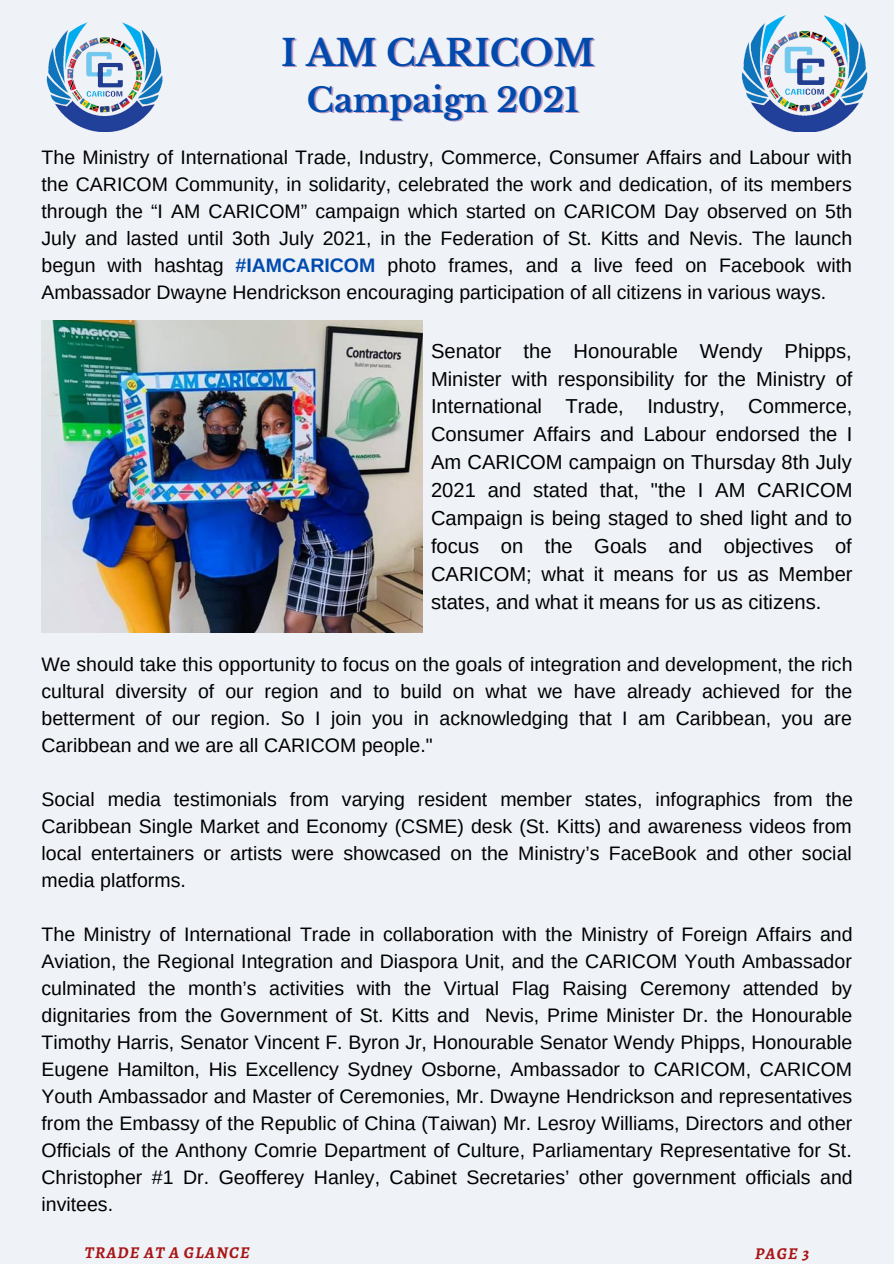
<style>
.page{position:relative;width:894px;height:1264px;background:#fff}
.page>*{position:absolute;margin:0;border:0;box-sizing:border-box;transform-origin:0 0}
.t1{font:700 36px "Libre Baskerville";color:#004aad}
.t2{font:700 33px "Libre Baskerville";color:#004aad}
.t3{font:20.1px/27.9px "Arimo";color:#000;text-align:justify}
.t4{font:19.5px/27px "Arimo";color:#000;text-align:justify}
.t5{font:italic 700 16.5px "Alegreya";letter-spacing:.07em;color:#a81515}
.s1{font-weight:700;color:#004aad}
</style>
<div class="page">
<div style="left:0;top:0;width:893px;height:1263px;background:#eff2f7"></div>
<img style="left:46px;top:22px;width:117px;height:110px">
<img style="left:741px;top:15px;width:127px;height:117px">
<img style="left:42px;top:320px;width:380px;height:312px">
<h1 class="t1" style="left:281px;top:31px;width:315px">I AM CARICOM</h1>
<h2 class="t2" style="left:307px;top:80px;width:273px">Campaign 2021</h2>
<p class="t4" style="left:42px;top:143px;width:812px">The Ministry of International Trade, Industry, Commerce, Consumer Affairs and Labour with the CARICOM Community, in solidarity, celebrated the work and dedication, of its members through the “I AM CARICOM” campaign which started on CARICOM Day observed on 5th July and lasted until 3oth July 2021, in the Federation of St. Kitts and Nevis. The launch begun with hashtag <span class="s1">#IAMCARICOM</span> photo frames, and a live feed on Facebook with Ambassador Dwayne Hendrickson encouraging participation of all citizens in various ways.</p>
<p class="t3" style="left:431px;top:336px;width:423px">Senator the Honourable Wendy Phipps, Minister with responsibility for the Ministry of International Trade, Industry, Commerce, Consumer Affairs and Labour endorsed the I Am CARICOM campaign on Thursday 8th July 2021 and stated that, "the I AM CARICOM Campaign is being staged to shed light and to focus on the Goals and objectives of CARICOM; what it means for us as Member states, and what it means for us as citizens.</p>
<p class="t4" style="left:42px;top:650px;width:812px">We should take this opportunity to focus on the goals of integration and development, the rich cultural diversity of our region and to build on what we have already achieved for the betterment of our region. So I join you in acknowledging that I am Caribbean, you are Caribbean and we are all CARICOM people."</p>
<p class="t4" style="left:42px;top:785px;width:812px">Social media testimonials from varying resident member states, infographics from the Caribbean Single Market and Economy (CSME) desk (St. Kitts) and awareness videos from local entertainers or artists were showcased on the Ministry’s FaceBook and other social media platforms.</p>
<p class="t4" style="left:42px;top:920px;width:812px">The Ministry of International Trade in collaboration with the Ministry of Foreign Affairs and Aviation, the Regional Integration and Diaspora Unit, and the CARICOM Youth Ambassador culminated the month’s activities with the Virtual Flag Raising Ceremony attended by dignitaries from the Government of St. Kitts and Nevis, Prime Minister Dr. the Honourable Timothy Harris, Senator Vincent F. Byron Jr, Honourable Senator Wendy Phipps, Honourable Eugene Hamilton, His Excellency Sydney Osborne, Ambassador to CARICOM, CARICOM Youth Ambassador and Master of Ceremonies, Mr. Dwayne Hendrickson and representatives from the Embassy of the Republic of China (Taiwan) Mr. Lesroy Williams, Directors and other Officials of the Anthony Comrie Department of Culture, Parliamentary Representative for St.<br>Christopher #1 Dr. Geofferey Hanley, Cabinet Secretaries’ other government officials and invitees.</p>
<p class="t5" style="left:85px;top:1241px;width:166px">TRADE AT A GLANCE</p>
<p class="t5" style="left:755px;top:1241px;width:56px">PAGE 3</p>
</div>
